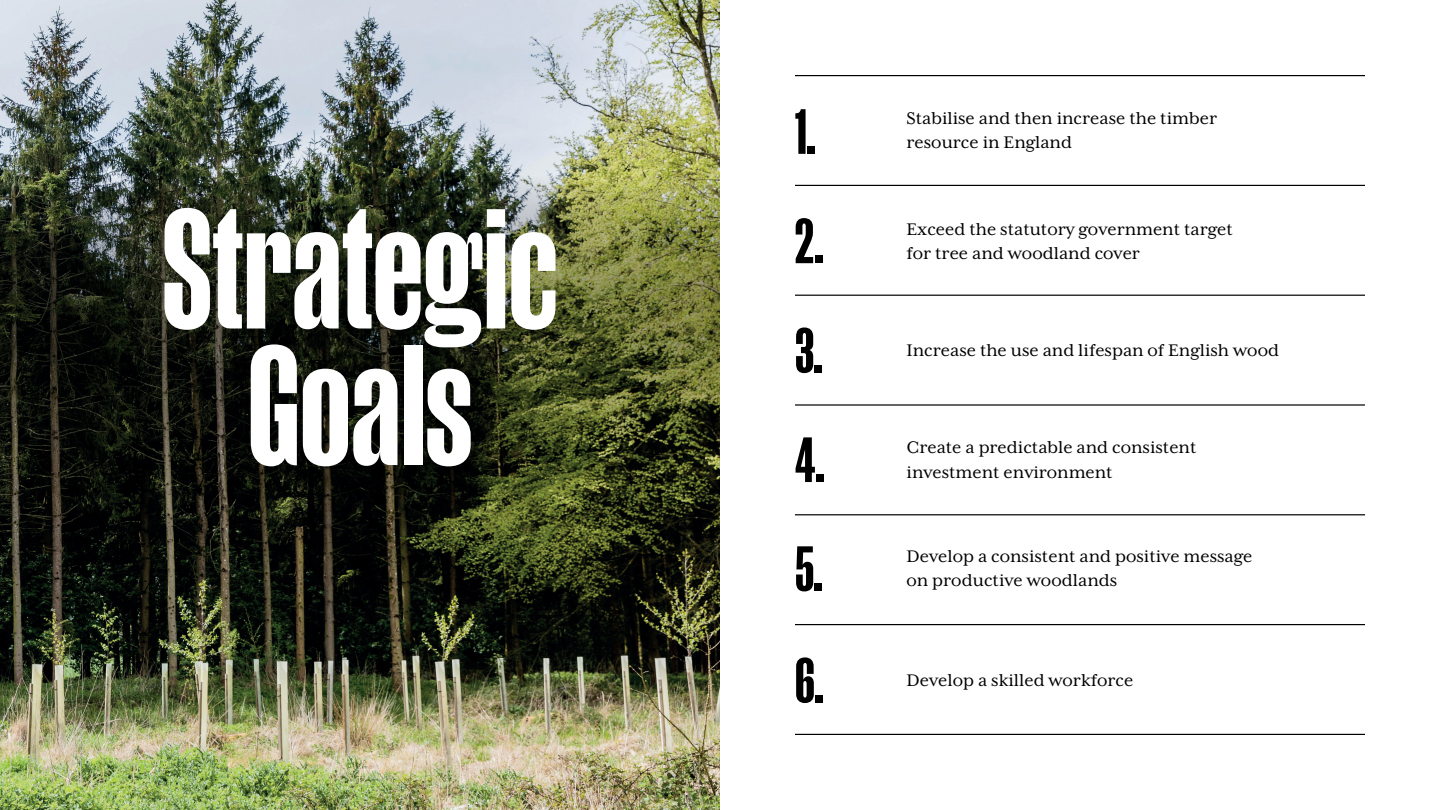
<style>
.page{position:relative;width:1440px;height:810px;background:#fff}
.page>*{position:absolute;margin:0;border:0;box-sizing:border-box;transform-origin:0 0}
.t1{font:700 161.25px/136.6px "Manuka";color:#fff;text-align:center}
.t2{font:700 60.3px/109.7px "Manuka";color:#000}
.t3{font:19.27px/24.2px "Mrs Eaves XL Serif OT";color:#000}
</style>
<div class="page">
<img style="left:0;top:0;width:720px;height:810px">
<img style="left:0;top:142px;width:720px;height:351px">
<hr style="left:795px;top:75px;width:570px;height:1px;background:#000">
<hr style="left:795px;top:185px;width:570px;height:1px;background:#000">
<hr style="left:795px;top:295px;width:570px;height:1px;background:#000">
<hr style="left:795px;top:404px;width:570px;height:2px;background:#000">
<hr style="left:795px;top:514px;width:570px;height:1px;background:#000">
<hr style="left:795px;top:624px;width:570px;height:1px;background:#000">
<hr style="left:795px;top:734px;width:570px;height:1px;background:#000">
<h1 class="t1" style="left:162px;top:198px;width:397px">Strategic<br>Goals</h1>
<h2 class="t2" style="left:795px;top:76px;width:31px">1.<br>2.<br>3.<br>4.<br>5.<br>6.</h2>
<p class="t3" style="left:907px;top:107px;width:312px">Stabilise and then increase the timber resource in England</p>
<p class="t3" style="left:907px;top:217px;width:328px">Exceed the statutory government target for tree and woodland cover</p>
<p class="t3" style="left:907px;top:338px;width:374px">Increase the use and lifespan of English wood</p>
<p class="t3" style="left:907px;top:436px;width:291px">Create a predictable and consistent investment environment</p>
<p class="t3" style="left:907px;top:545px;width:347px">Develop a consistent and positive message on productive woodlands</p>
<p class="t3" style="left:907px;top:668px;width:228px">Develop a skilled workforce</p>
</div>
